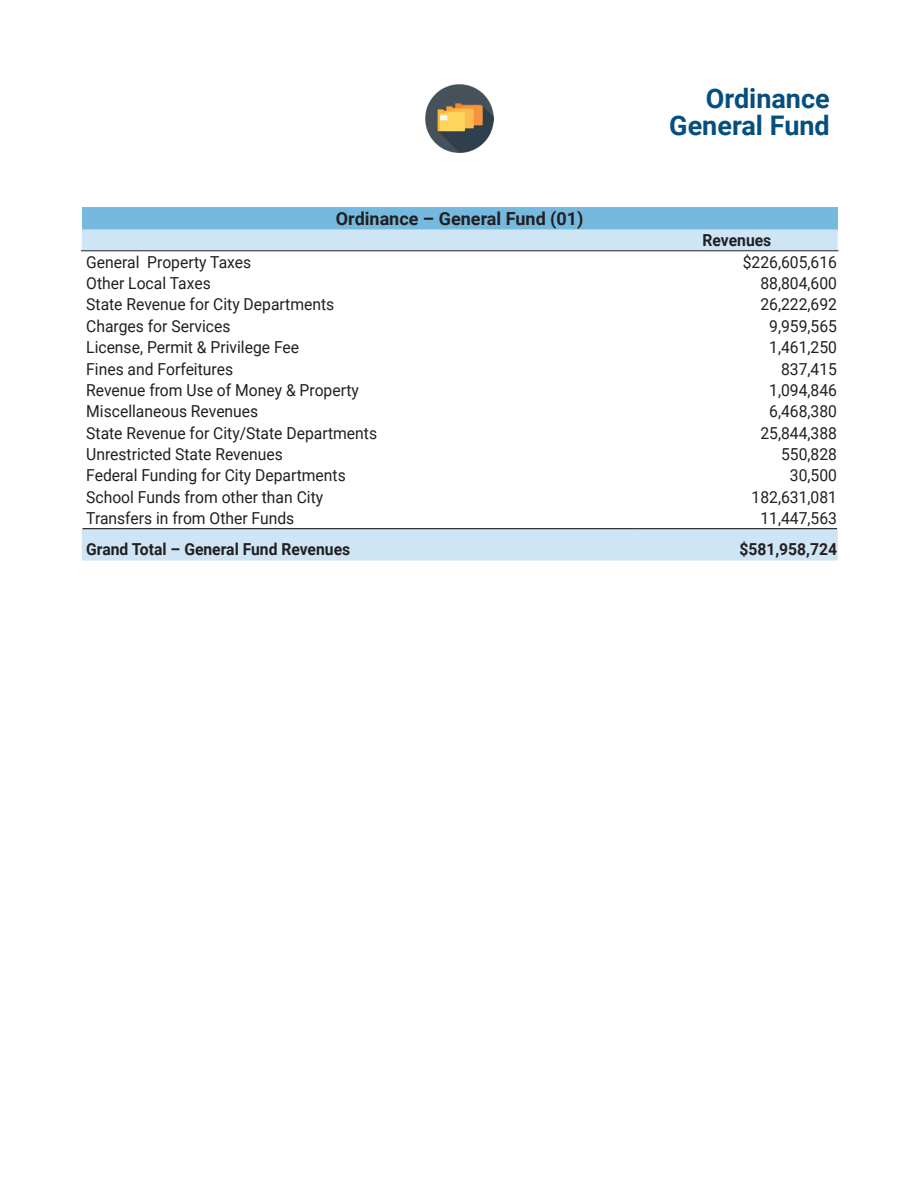
<style>
.page{position:relative;width:918px;height:1188px;background:#fff}
.page>*{position:absolute;margin:0;border:0;box-sizing:border-box;transform-origin:0 0}
.Page_Heading{font:700 27px/27px "Roboto";color:#044f7e;text-align:right}
.t1{font:700 18px "Roboto";color:#231f20}
.Table_Text_11{font:16.5px "Roboto";color:#231f20;scale:.95 1}
.Table_Numbers_11_Rig{font:16.5px "Roboto";color:#231f20;scale:.95 1}
.Table_Text_11-2{font:700 16.5px "Roboto";color:#231f20;scale:.95 1}
.Table_Numbers_11_Rig-2{font:700 16.5px "Roboto";color:#231f20;scale:.95 1}
.Table_Numbers_11_Cen{font:700 16.5px "Roboto";color:#231f20;scale:.95 1}
</style>
<div class="page">
<img style="left:426px;top:84px;width:68px;height:68px">
<div style="left:82px;top:207px;width:756px;height:22px;background:#76b9df"></div>
<div style="left:82px;top:229px;width:756px;height:21px;background:#cde5f4"></div>
<div style="left:82px;top:529px;width:756px;height:32px;background:#cde5f4"></div>
<hr style="left:81px;top:250px;width:555px;height:1px;background:#231f20">
<hr style="left:636px;top:250px;width:202px;height:1px;background:#231f20">
<hr style="left:82px;top:528px;width:554px;height:1px;background:#231f20">
<hr style="left:636px;top:528px;width:201px;height:1px;background:#231f20">
<p class="t1" style="left:336px;top:206px;width:249px">Ordinance – General Fund (01)</p>
<p class="Page_Heading" style="left:669px;top:84px;width:162px">Ordinance<br>General Fund</p>
<p class="Table_Numbers_11_Cen" style="left:703px;top:229px;width:74px">Revenues</p>
<p class="Table_Text_11" style="left:86px;top:250px;width:175px">General Property Taxes</p>
<p class="Table_Numbers_11_Rig" style="left:743px;top:250px;width:101px">$226,605,616</p>
<p class="Table_Text_11" style="left:86px;top:272px;width:133px">Other Local Taxes</p>
<p class="Table_Numbers_11_Rig" style="left:760px;top:272px;width:82px">88,804,600</p>
<p class="Table_Text_11" style="left:86px;top:293px;width:263px">State Revenue for City Departments</p>
<p class="Table_Numbers_11_Rig" style="left:760px;top:293px;width:82px">26,222,692</p>
<p class="Table_Text_11" style="left:86px;top:314px;width:153px">Charges for Services</p>
<p class="Table_Numbers_11_Rig" style="left:769px;top:314px;width:73px">9,959,565</p>
<p class="Table_Text_11" style="left:86px;top:336px;width:226px">License, Permit &amp; Privilege Fee</p>
<p class="Table_Numbers_11_Rig" style="left:769px;top:336px;width:73px">1,461,250</p>
<p class="Table_Text_11" style="left:86px;top:357px;width:156px">Fines and Forfeitures</p>
<p class="Table_Numbers_11_Rig" style="left:781px;top:357px;width:60px">837,415</p>
<p class="Table_Text_11" style="left:86px;top:378px;width:289px">Revenue from Use of Money &amp; Property</p>
<p class="Table_Numbers_11_Rig" style="left:769px;top:378px;width:73px">1,094,846</p>
<p class="Table_Text_11" style="left:86px;top:400px;width:183px">Miscellaneous Revenues</p>
<p class="Table_Numbers_11_Rig" style="left:769px;top:400px;width:73px">6,468,380</p>
<p class="Table_Text_11" style="left:86px;top:421px;width:308px">State Revenue for City/State Departments</p>
<p class="Table_Numbers_11_Rig" style="left:760px;top:421px;width:82px">25,844,388</p>
<p class="Table_Text_11" style="left:86px;top:443px;width:208px">Unrestricted State Revenues</p>
<p class="Table_Numbers_11_Rig" style="left:781px;top:443px;width:60px">550,828</p>
<p class="Table_Text_11" style="left:86px;top:464px;width:275px">Federal Funding for City Departments</p>
<p class="Table_Numbers_11_Rig" style="left:790px;top:464px;width:51px">30,500</p>
<p class="Table_Text_11" style="left:86px;top:485px;width:251px">School Funds from other than City</p>
<p class="Table_Numbers_11_Rig" style="left:752px;top:485px;width:91px">182,631,081</p>
<p class="Table_Text_11" style="left:86px;top:507px;width:221px">Transfers in from Other Funds</p>
<p class="Table_Numbers_11_Rig" style="left:760px;top:507px;width:82px">11,447,563</p>
<p class="Table_Text_11-2" style="left:86px;top:537px;width:279px">Grand Total – General Fund Revenues</p>
<p class="Table_Numbers_11_Rig-2" style="left:739px;top:537px;width:104px">$581,958,724</p>
</div>
